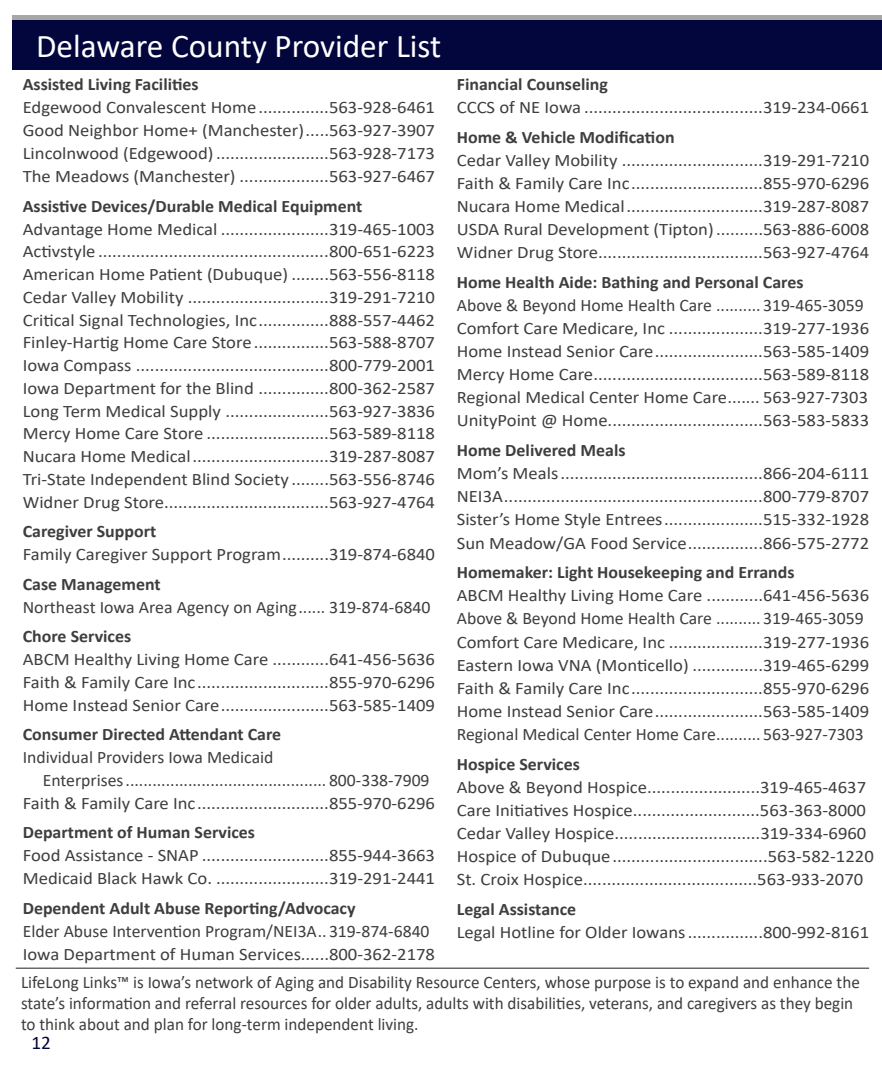
<style>
.page{position:relative;width:882px;height:1071px;background:#fff}
.page>*{position:absolute;margin:0;border:0;box-sizing:border-box;transform-origin:0 0}
.Paragraph{font:33.25px "Calibri";color:#fff}
.Paragraph-2{font:19.25px "Calibri";color:#02063d}
.t1{font:17.5px/23.1px "Calibri";color:#3e3e3f;scale:1.07 1}
.t2{font:17.5px/21px "Calibri";color:#3e3e3f}
.t3{font:700 17.5px "Calibri";color:#3e3e3f}
.t4{font:17.5px "Calibri";color:#3e3e3f;scale:1.05 1}
</style>
<div class="page">
<div style="left:13px;top:20px;width:869px;height:49px;background:#02063d"></div>
<hr style="left:13px;top:16px;width:869px;height:4px;background:#a8a6a7">
<hr style="left:16px;top:968px;width:853px;height:1px;background:#231f20">
<p class="Paragraph" style="left:36px;top:23px;width:407px">Delaware County Provider List</p>
<p class="t3" style="left:457px;top:72px;width:153px">Financial Counseling</p>
<p class="t1" style="left:457px;top:95px;width:387px">CCCS of NE Iowa ......................................319-234-0661</p>
<p class="t3" style="left:457px;top:124px;width:219px">Home &amp; Vehicle Modification</p>
<p class="t1" style="left:457px;top:148px;width:387px">Cedar Valley Mobility ..............................319-291-7210</p>
<p class="t1" style="left:457px;top:171px;width:387px">Faith &amp; Family Care Inc............................855-970-6296</p>
<p class="t1" style="left:457px;top:194px;width:387px">Nucara Home Medical.............................319-287-8087</p>
<p class="t1" style="left:457px;top:217px;width:387px">USDA Rural Development (Tipton)..........563-886-6008</p>
<p class="t1" style="left:457px;top:240px;width:387px">Widner Drug Store...................................563-927-4764</p>
<p class="t3" style="left:457px;top:270px;width:348px">Home Health Aide: Bathing and Personal Cares</p>
<p class="t2" style="left:457px;top:294px;width:408px">Above &amp; Beyond Home Health Care .......... 319-465-3059</p>
<p class="t1" style="left:457px;top:316px;width:387px">Comfort Care Medicare, Inc ....................319-277-1936</p>
<p class="t1" style="left:457px;top:339px;width:387px">Home Instead Senior Care.......................563-585-1409</p>
<p class="t1" style="left:457px;top:362px;width:387px">Mercy Home Care....................................563-589-8118</p>
<p class="t4" style="left:457px;top:385px;width:393px">Regional Medical Center Home Care....... 563-927-7303</p>
<p class="t1" style="left:457px;top:409px;width:387px">UnityPoint @ Home.................................563-583-5833</p>
<p class="t3" style="left:457px;top:438px;width:170px">Home Delivered Meals</p>
<p class="t1" style="left:457px;top:461px;width:387px">Mom’s Meals...........................................866-204-6111</p>
<p class="t1" style="left:457px;top:485px;width:387px">NEI3A.......................................................800-779-8707</p>
<p class="t1" style="left:457px;top:508px;width:387px">Sister’s Home Style Entrees.....................515-332-1928</p>
<p class="t1" style="left:457px;top:531px;width:387px">Sun Meadow/GA Food Service................866-575-2772</p>
<p class="t3" style="left:457px;top:560px;width:339px">Homemaker: Light Housekeeping and Errands</p>
<p class="t1" style="left:457px;top:584px;width:387px">ABCM Healthy Living Home Care ............641-456-5636</p>
<p class="t2" style="left:457px;top:608px;width:408px">Above &amp; Beyond Home Health Care .......... 319-465-3059</p>
<p class="t1" style="left:457px;top:630px;width:387px">Comfort Care Medicare, Inc ....................319-277-1936</p>
<p class="t1" style="left:457px;top:653px;width:387px">Eastern Iowa VNA (Monticello) ...............319-465-6299</p>
<p class="t1" style="left:457px;top:676px;width:387px">Faith &amp; Family Care Inc............................855-970-6296</p>
<p class="t1" style="left:457px;top:699px;width:387px">Home Instead Senior Care.......................563-585-1409</p>
<p class="t2" style="left:457px;top:723px;width:408px">Regional Medical Center Home Care.......... 563-927-7303</p>
<p class="t3" style="left:457px;top:752px;width:125px">Hospice Services</p>
<p class="t1" style="left:457px;top:775px;width:384px">Above &amp; Beyond Hospice........................319-465-4637<br>Care Initiatives Hospice...........................563-363-8000</p>
<p class="t1" style="left:457px;top:821px;width:384px">Cedar Valley Hospice...............................319-334-6960</p>
<p class="t1" style="left:457px;top:844px;width:391px">Hospice of Dubuque.................................563-582-1220</p>
<p class="t1" style="left:457px;top:867px;width:381px">St. Croix Hospice.....................................563-933-2070</p>
<p class="t3" style="left:457px;top:897px;width:121px">Legal Assistance</p>
<p class="t1" style="left:457px;top:920px;width:387px">Legal Hotline for Older Iowans................800-992-8161</p>
<p class="t2" style="left:21px;top:971px;width:840px">LifeLong Links™ is Iowa’s network of Aging and Disability Resource Centers, whose purpose is to expand and enhance the state’s information and referral resources for older adults, adults with disabilities, veterans, and caregivers as they begin to think about and plan for long-term independent living.</p>
<p class="t3" style="left:23px;top:72px;width:178px">Assisted Living Facilities</p>
<p class="t1" style="left:23px;top:95px;width:387px">Edgewood Convalescent Home...............563-928-6461</p>
<p class="t1" style="left:23px;top:118px;width:387px">Good Neighbor Home+ (Manchester).....563-927-3907</p>
<p class="t1" style="left:23px;top:141px;width:387px">Lincolnwood (Edgewood)........................563-928-7173</p>
<p class="t1" style="left:23px;top:164px;width:387px">The Meadows (Manchester) ...................563-927-6467</p>
<p class="t3" style="left:23px;top:194px;width:341px">Assistive Devices/Durable Medical Equipment</p>
<p class="t1" style="left:23px;top:217px;width:387px">Advantage Home Medical .......................319-465-1003</p>
<p class="t1" style="left:23px;top:240px;width:387px">Activstyle .................................................800-651-6223</p>
<p class="t1" style="left:23px;top:262px;width:387px">American Home Patient (Dubuque) ........563-556-8118</p>
<p class="t1" style="left:23px;top:285px;width:387px">Cedar Valley Mobility ..............................319-291-7210</p>
<p class="t1" style="left:23px;top:308px;width:387px">Critical Signal Technologies, Inc...............888-557-4462</p>
<p class="t1" style="left:23px;top:331px;width:387px">Finley-Hartig Home Care Store................563-588-8707</p>
<p class="t1" style="left:23px;top:353px;width:387px">Iowa Compass .........................................800-779-2001</p>
<p class="t1" style="left:23px;top:376px;width:387px">Iowa Department for the Blind ...............800-362-2587</p>
<p class="t1" style="left:23px;top:399px;width:387px">Long Term Medical Supply ......................563-927-3836</p>
<p class="t1" style="left:23px;top:422px;width:387px">Mercy Home Care Store ..........................563-589-8118</p>
<p class="t1" style="left:23px;top:444px;width:387px">Nucara Home Medical.............................319-287-8087</p>
<p class="t1" style="left:23px;top:467px;width:387px">Tri-State Independent Blind Society ........563-556-8746</p>
<p class="t1" style="left:23px;top:490px;width:387px">Widner Drug Store...................................563-927-4764</p>
<p class="t3" style="left:23px;top:519px;width:135px">Caregiver Support</p>
<p class="t1" style="left:23px;top:542px;width:387px">Family Caregiver Support Program..........319-874-6840</p>
<p class="t3" style="left:23px;top:572px;width:139px">Case Management</p>
<p class="t2" style="left:23px;top:596px;width:409px">Northeast Iowa Area Agency on Aging...... 319-874-6840</p>
<p class="t3" style="left:23px;top:624px;width:110px">Chore Services</p>
<p class="t1" style="left:23px;top:647px;width:387px">ABCM Healthy Living Home Care ............641-456-5636</p>
<p class="t1" style="left:23px;top:670px;width:387px">Faith &amp; Family Care Inc............................855-970-6296</p>
<p class="t1" style="left:23px;top:693px;width:387px">Home Instead Senior Care.......................563-585-1409</p>
<p class="t3" style="left:23px;top:722px;width:260px">Consumer Directed Attendant Care</p>
<p class="t2" style="left:23px;top:746px;width:252px">Individual Providers Iowa Medicaid</p>
<p class="t2" style="left:43px;top:769px;width:388px">Enterprises............................................. 800-338-7909</p>
<p class="t1" style="left:23px;top:791px;width:387px">Faith &amp; Family Care Inc............................855-970-6296</p>
<p class="t3" style="left:23px;top:820px;width:234px">Department of Human Services</p>
<p class="t1" style="left:23px;top:843px;width:387px">Food Assistance - SNAP ...........................855-944-3663</p>
<p class="t1" style="left:23px;top:866px;width:387px">Medicaid Black Hawk Co. ........................319-291-2441</p>
<p class="t3" style="left:23px;top:895px;width:334px">Dependent Adult Abuse Reporting/Advocacy</p>
<p class="t2" style="left:23px;top:920px;width:408px">Elder Abuse Intervention Program/NEI3A.. 319-874-6840</p>
<p class="t1" style="left:23px;top:942px;width:387px">Iowa Department of Human Services......800-362-2178</p>
<p class="Paragraph-2" style="left:32px;top:1029px;width:21px">12</p>
</div>
